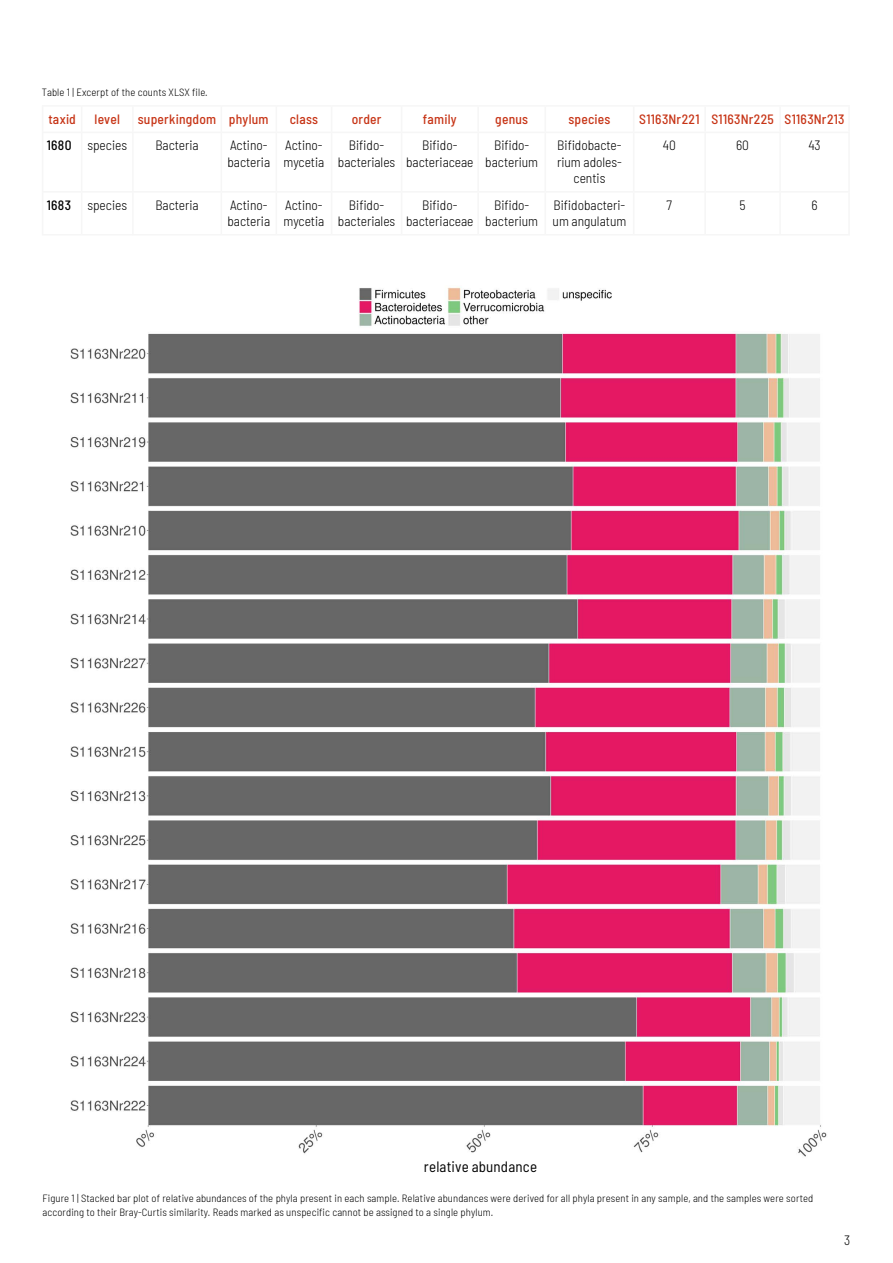
<style>
.page{position:relative;width:893px;height:1263px;background:#fff}
.page>*{position:absolute;margin:0;border:0;box-sizing:border-box;transform-origin:0 0}
.t1{font:semi-condensed 15px "Barlow";letter-spacing:.01em;color:#000}
.t2{font:300 semi-condensed 13.5px/16.5px "Barlow";color:#000;text-align:center}
.t3{font:500 semi-condensed 13.5px "Barlow";letter-spacing:.015em;color:#c73517}
.t4{font:300 semi-condensed 10.5px/13.5px "Barlow";letter-spacing:.01em;color:#000}
.s1{font-weight:500}
</style>
<div class="page">
<hr style="left:132px;top:107px;width:2px;height:25px;background:#f6f6f6">
<hr style="left:477px;top:107px;width:2px;height:25px;background:#f6f6f6">
<hr style="left:544px;top:107px;width:2px;height:25px;background:#f6f6f6">
<hr style="left:704px;top:107px;width:2px;height:25px;background:#f6f6f6">
<hr style="left:779px;top:107px;width:2px;height:25px;background:#f6f6f6">
<hr style="left:132px;top:133px;width:2px;height:58px;background:#f6f6f6">
<hr style="left:221px;top:133px;width:1px;height:58px;background:#f6f6f6">
<hr style="left:276px;top:133px;width:1px;height:58px;background:#f6f6f6">
<hr style="left:331px;top:133px;width:1px;height:58px;background:#f6f6f6">
<hr style="left:401px;top:133px;width:1px;height:58px;background:#f6f6f6">
<hr style="left:477px;top:133px;width:2px;height:58px;background:#f6f6f6">
<hr style="left:544px;top:133px;width:2px;height:58px;background:#f6f6f6">
<hr style="left:633px;top:133px;width:1px;height:58px;background:#f6f6f6">
<hr style="left:704px;top:133px;width:2px;height:58px;background:#f6f6f6">
<hr style="left:779px;top:133px;width:2px;height:58px;background:#f6f6f6">
<hr style="left:82px;top:191px;width:51px;height:2px;background:#f6f6f6">
<hr style="left:133px;top:191px;width:88px;height:2px;background:#f6f6f6">
<hr style="left:132px;top:193px;width:2px;height:41px;background:#f6f6f6">
<hr style="left:221px;top:191px;width:55px;height:2px;background:#f6f6f6">
<hr style="left:221px;top:193px;width:1px;height:41px;background:#f6f6f6">
<hr style="left:276px;top:191px;width:56px;height:2px;background:#f6f6f6">
<hr style="left:276px;top:193px;width:1px;height:41px;background:#f6f6f6">
<hr style="left:332px;top:191px;width:70px;height:2px;background:#f6f6f6">
<hr style="left:331px;top:193px;width:1px;height:41px;background:#f6f6f6">
<hr style="left:402px;top:191px;width:76px;height:2px;background:#f6f6f6">
<hr style="left:401px;top:193px;width:1px;height:41px;background:#f6f6f6">
<hr style="left:478px;top:191px;width:67px;height:2px;background:#f6f6f6">
<hr style="left:477px;top:193px;width:2px;height:41px;background:#f6f6f6">
<hr style="left:545px;top:191px;width:89px;height:2px;background:#f6f6f6">
<hr style="left:544px;top:193px;width:2px;height:41px;background:#f6f6f6">
<hr style="left:634px;top:191px;width:71px;height:2px;background:#f6f6f6">
<hr style="left:633px;top:193px;width:1px;height:41px;background:#f6f6f6">
<hr style="left:705px;top:191px;width:75px;height:2px;background:#f6f6f6">
<hr style="left:704px;top:193px;width:2px;height:41px;background:#f6f6f6">
<hr style="left:780px;top:191px;width:70px;height:2px;background:#f6f6f6">
<hr style="left:779px;top:193px;width:2px;height:41px;background:#f6f6f6">
<hr style="left:848px;top:133px;width:2px;height:58px;background:#f6f6f6">
<hr style="left:848px;top:193px;width:2px;height:41px;background:#f6f6f6">
<hr style="left:82px;top:234px;width:51px;height:2px;background:#f6f6f6">
<hr style="left:133px;top:234px;width:88px;height:2px;background:#f6f6f6">
<hr style="left:221px;top:234px;width:55px;height:2px;background:#f6f6f6">
<hr style="left:276px;top:234px;width:56px;height:2px;background:#f6f6f6">
<hr style="left:332px;top:234px;width:70px;height:2px;background:#f6f6f6">
<hr style="left:402px;top:234px;width:76px;height:2px;background:#f6f6f6">
<hr style="left:478px;top:234px;width:67px;height:2px;background:#f6f6f6">
<hr style="left:545px;top:234px;width:89px;height:2px;background:#f6f6f6">
<hr style="left:634px;top:234px;width:71px;height:2px;background:#f6f6f6">
<hr style="left:705px;top:234px;width:75px;height:2px;background:#f6f6f6">
<hr style="left:780px;top:234px;width:70px;height:2px;background:#f6f6f6">
<hr style="left:42px;top:105px;width:40px;height:2px;background:#f6f6f6">
<hr style="left:82px;top:105px;width:51px;height:2px;background:#f6f6f6">
<hr style="left:133px;top:105px;width:88px;height:2px;background:#f6f6f6">
<hr style="left:221px;top:105px;width:55px;height:2px;background:#f6f6f6">
<hr style="left:276px;top:105px;width:56px;height:2px;background:#f6f6f6">
<hr style="left:332px;top:105px;width:70px;height:2px;background:#f6f6f6">
<hr style="left:402px;top:105px;width:76px;height:2px;background:#f6f6f6">
<hr style="left:478px;top:105px;width:67px;height:2px;background:#f6f6f6">
<hr style="left:545px;top:105px;width:89px;height:2px;background:#f6f6f6">
<hr style="left:634px;top:105px;width:71px;height:2px;background:#f6f6f6">
<hr style="left:705px;top:105px;width:75px;height:2px;background:#f6f6f6">
<hr style="left:780px;top:105px;width:70px;height:2px;background:#f6f6f6">
<hr style="left:848px;top:107px;width:2px;height:25px;background:#f6f6f6">
<hr style="left:42px;top:132px;width:40px;height:1px;background:#f6f6f6">
<hr style="left:42px;top:133px;width:1px;height:58px;background:#f6f6f6">
<hr style="left:82px;top:132px;width:51px;height:1px;background:#f6f6f6">
<hr style="left:81px;top:133px;width:1px;height:58px;background:#f6f6f6">
<hr style="left:133px;top:132px;width:88px;height:1px;background:#f6f6f6">
<hr style="left:221px;top:132px;width:55px;height:1px;background:#f6f6f6">
<hr style="left:276px;top:132px;width:56px;height:1px;background:#f6f6f6">
<hr style="left:332px;top:132px;width:70px;height:1px;background:#f6f6f6">
<hr style="left:402px;top:132px;width:76px;height:1px;background:#f6f6f6">
<hr style="left:478px;top:132px;width:67px;height:1px;background:#f6f6f6">
<hr style="left:545px;top:132px;width:89px;height:1px;background:#f6f6f6">
<hr style="left:634px;top:132px;width:71px;height:1px;background:#f6f6f6">
<hr style="left:705px;top:132px;width:75px;height:1px;background:#f6f6f6">
<hr style="left:780px;top:132px;width:70px;height:1px;background:#f6f6f6">
<hr style="left:42px;top:191px;width:40px;height:2px;background:#f6f6f6">
<hr style="left:42px;top:193px;width:1px;height:41px;background:#f6f6f6">
<hr style="left:81px;top:193px;width:1px;height:41px;background:#f6f6f6">
<hr style="left:42px;top:234px;width:40px;height:2px;background:#f6f6f6">
<img style="left:71px;top:287px;width:756px;height:870px">
<p class="t4" style="left:42px;top:84px;width:167px">Table 1 | Excerpt of the counts XLSX file.</p>
<p class="t3" style="left:48px;top:114px;width:29px">taxid</p>
<p class="t3" style="left:95px;top:114px;width:27px">level</p>
<p class="t3" style="left:138px;top:114px;width:132px">superkingdom phylum</p>
<p class="t3" style="left:290px;top:114px;width:30px">class</p>
<p class="t3" style="left:352px;top:114px;width:31px">order</p>
<p class="t3" style="left:423px;top:114px;width:35px">family</p>
<p class="t3" style="left:495px;top:114px;width:34px">genus</p>
<p class="t3" style="left:568px;top:114px;width:44px">species</p>
<p class="t3" style="left:639px;top:114px;width:207px">S1163Nr221 S1163Nr225 S1163Nr213</p>
<p class="t2" style="left:47px;top:138px;width:82px"><span class="s1">1680</span> species</p>
<p class="t2" style="left:155px;top:138px;width:45px">Bacteria</p>
<p class="t2" style="left:227px;top:138px;width:44px;text-align:left">Actino&shy;bacteria</p>
<p class="t2" style="left:283px;top:138px;width:42px;text-align:left">Actino&shy;mycetia</p>
<p class="t2" style="left:338px;top:136px;width:59px">Bifido&shy;bacteriales</p>
<p class="t2" style="left:406px;top:136px;width:69px">Bifido&shy;bacteriaceae</p>
<p class="t2" style="left:485px;top:136px;width:54px">Bifido&shy;bacterium</p>
<p class="t2" style="left:557px;top:136px;width:66px">Bifidobacte&shy;rium adoles&shy;centis</p>
<p class="t2" style="left:663px;top:136px;width:15px">40</p>
<p class="t2" style="left:736px;top:136px;width:14px">60</p>
<p class="t2" style="left:808px;top:138px;width:14px">43</p>
<p class="t2" style="left:47px;top:198px;width:82px"><span class="s1">1683</span> species</p>
<p class="t2" style="left:155px;top:198px;width:45px">Bacteria</p>
<p class="t2" style="left:227px;top:198px;width:44px;text-align:left">Actino&shy;bacteria</p>
<p class="t2" style="left:283px;top:198px;width:42px;text-align:left">Actino&shy;mycetia</p>
<p class="t2" style="left:338px;top:196px;width:59px">Bifido&shy;bacteriales</p>
<p class="t2" style="left:406px;top:196px;width:69px">Bifido&shy;bacteriaceae</p>
<p class="t2" style="left:485px;top:196px;width:54px">Bifido&shy;bacterium</p>
<p class="t2" style="left:553px;top:196px;width:75px;text-align:left">Bifidobacteri&shy;um angulatum</p>
<p class="t2" style="left:667px;top:198px;width:7px">7</p>
<p class="t2" style="left:739px;top:198px;width:8px">5</p>
<p class="t2" style="left:811px;top:198px;width:8px">6</p>
<h1 class="t1" style="left:424px;top:1160px;width:115px">relative abundance</h1>
<p class="t4" style="left:43px;top:1193px;width:772px">Figure 1 | Stacked bar plot of relative abundances of the phyla present in each sample. Relative abundances were derived for all phyla present in any sample, and the samples were sorted according to their Bray-Curtis similarity. Reads marked as unspecific cannot be assigned to a single phylum.</p>
<p class="t2" style="left:844px;top:1233px;width:8px">3</p>
</div>
